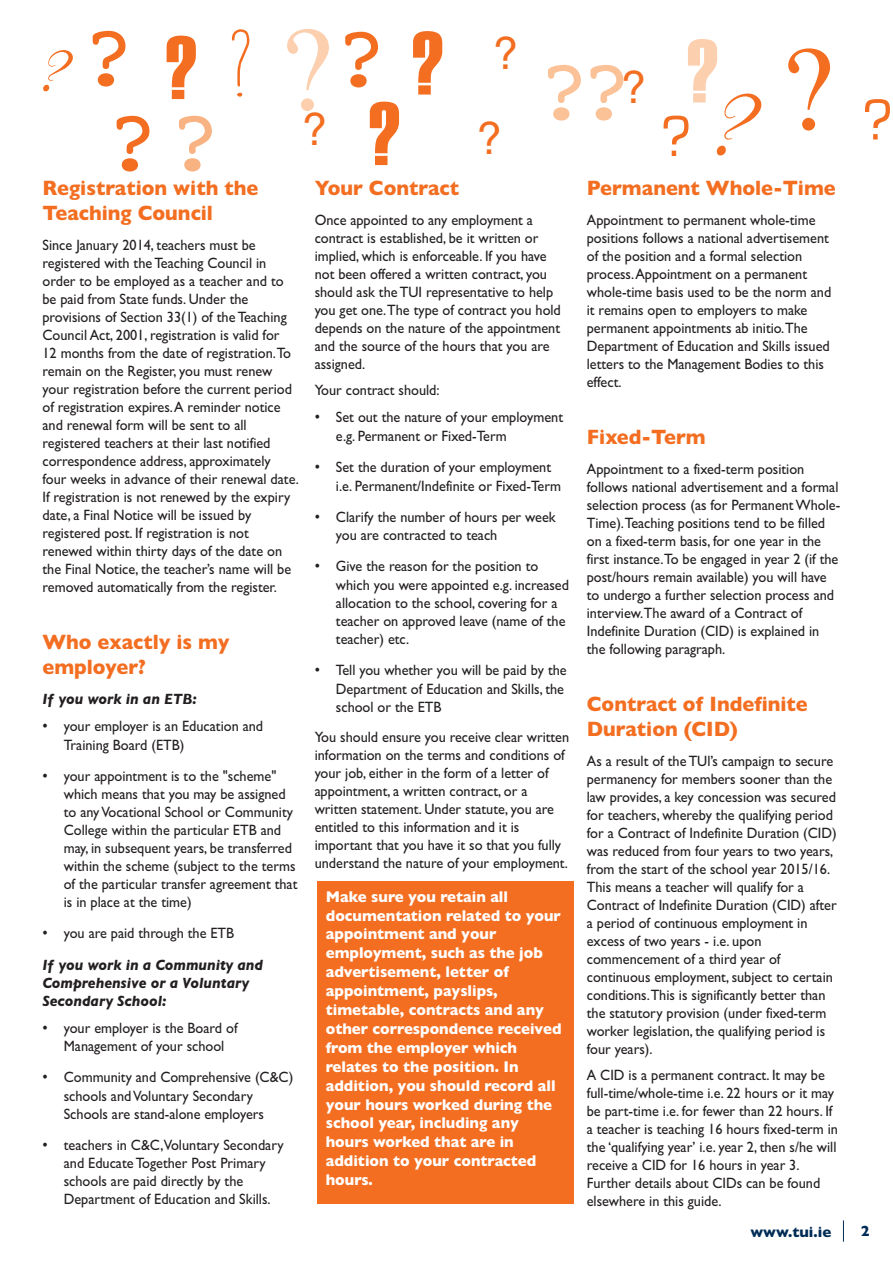
<style>
.page{position:relative;width:893px;height:1263px;background:#fff}
.page>*{position:absolute;margin:0;border:0;box-sizing:border-box;transform-origin:0 0}
.t1{font:120px "Times";color:#fccfae}
.t2{font:90px "Courier";color:#f36e21}
.t3{font:90px "Courier";color:#fbc197}
.t4{font:90px "Haettenschweiler";color:#f36e21}
.t5{font:75px "Frente H1";color:#f36e21}
.t6{font:60px "Eurostile";color:#f36e21}
.t7{font:60px "Chopin Script";color:#f36e21}
.t8{font:45px "Helvetica";color:#f36e21}
.t9{font:700 21px/25.2px "Gill Sans";color:#f36e21;scale:.95 1}
.t10{font:700 15.75px/18.9px "Gill Sans";color:#fff;scale:.95 1}
.t11{font:15px/18px "Gill Sans";color:#231f20;scale:.95 1}
.t12{font:italic 700 15px/31px "Gill Sans";color:#231f20;scale:.95 1}
.t13{font:700 15px "Gill Sans";color:#002c55}
.s1{font-family:"Haettenschweiler"}
.s2{color:#f9b281}
.s3{font-family:"Haettenschweiler";font-size:90px;color:#f36e21}
.s4{font-family:"Chopin Script";font-size:90px}
.s5{font-size:15.75px}
.s6{font-weight:400;font-style:normal;font-size:15.75px}
.s7{font-weight:400;font-style:normal}
</style>
<div class="page">
<svg style="left:843px;top:1220px;width:1px;height:22px"></svg>
<div style="left:317px;top:882px;width:256px;height:322px;background:#f36e21"></div>
<h3 class="t7" style="left:43px;top:35px;width:33px">?</h3>
<h2 class="t2" style="left:82px;top:2px;width:117px">? <span class="s1">?</span></h2>
<h2 class="t2" style="left:106px;top:87px;width:118px">?<span class="s2">?</span></h2>
<h3 class="t5" style="left:230px;top:9px;width:23px">?</h3>
<h1 class="t1" style="left:279px;top:-2px;width:240px">?<sup>?</sup><span class="s3">?</span> <sup>?</sup></h1>
<h2 class="t3" style="left:537px;top:36px;width:183px">??<sup>?</sup> <sup>?</sup></h2>
<h3 class="t8" style="left:476px;top:112px;width:27px">?</h3>
<h3 class="t6" style="left:660px;top:92px;width:234px">?<span class="s4">?</span><sup>?</sup>?</h3>
<h2 class="t4" style="left:368px;top:82px;width:33px">?</h2>
<h3 class="t8" style="left:302px;top:103px;width:27px">?</h3>
<h3 class="t9" style="left:43px;top:175px;width:229px">Registration with the<br>Teaching Council</h3>
<p class="t11" style="left:43px;top:236px;width:271px">Since January 2014, teachers must be registered with the Teaching Council in order to be employed as a teacher and to be paid from State funds. Under the provisions of Section 33(1) of the Teaching Council Act, 2001, registration is valid for<br>12 months from the date of registration.To remain on the Register, you must renew your registration before the current period of registration expires.A reminder notice and renewal form will be sent to all registered teachers at their last notified correspondence address, approximately<br>four weeks in advance of their renewal date.<br>If registration is not renewed by the expiry date, a Final Notice will be issued by registered post. If registration is not renewed within thirty days of the date on the Final Notice, the teacher’s name will be removed automatically from the register.</p>
<h3 class="t9" style="left:43px;top:629px;width:198px">Who exactly is my employer?</h3>
<p class="t12" style="left:43px;top:683px;width:164px">If you work in an ETB:</p>
<p class="t11" style="left:64px;top:717px;width:211px;line-height:18.5px;text-indent:-21px"><span class="s5">•</span> your employer is an Education and<br>Training Board (ETB)</p>
<p class="t11" style="left:64px;top:767px;width:247px;text-indent:-21px"><span class="s5">•</span> your appointment is to the "scheme" which means that you may be assigned to anyVocational School or Community College within the particular ETB and may, in subsequent years, be transferred within the scheme (subject to the terms of the particular transfer agreement that is in place at the time)</p>
<p class="t12" style="left:43px;top:918px;width:234px"><span class="s6">•</span> <span class="s7">you are paid through the ETB<br></span>If you work in a Community and</p>
<p class="t12" style="left:43px;top:973px;width:219px;line-height:18px">Comprehensive or a Voluntary<br>Secondary School:</p>
<p class="t11" style="left:43px;top:1018px;width:207px;line-height:18.5px;text-align:center"><span class="s5">•</span> your employer is the Board of<br>Management of your school</p>
<p class="t11" style="left:64px;top:1068px;width:243px;text-indent:-21px"><span class="s5">•</span> Community and Comprehensive (C&amp;C) schools andVoluntary Secondary<br>Schools are stand-alone employers</p>
<p class="t11" style="left:64px;top:1136px;width:233px;text-indent:-21px"><span class="s5">•</span> teachers in C&amp;C,Voluntary Secondary and Educate Together Post Primary schools are paid directly by the Department of Education and Skills.</p>
<h3 class="t9" style="left:315px;top:175px;width:153px">Your Contract</h3>
<p class="t11" style="left:315px;top:211px;width:261px">Once appointed to any employment a contract is established, be it written or implied, which is enforceable. If you have not been offered a written contract, you should ask the TUI representative to help you get one.The type of contract you hold depends on the nature of the appointment and the source of the hours that you are assigned.</p>
<p class="t11" style="left:315px;top:381px;width:133px">Your contract should:</p>
<p class="t11" style="left:336px;top:408px;width:241px;line-height:18.5px;text-indent:-21px"><span class="s5">•</span> Set out the nature of your employment e.g. Permanent or Fixed-Term</p>
<p class="t11" style="left:336px;top:458px;width:238px;line-height:18.5px;text-indent:-21px"><span class="s5">•</span> Set the duration of your employment i.e. Permanent/Indefinite or Fixed-Term</p>
<p class="t11" style="left:336px;top:507px;width:233px;line-height:18.5px;text-indent:-21px"><span class="s5">•</span> Clarify the number of hours per week you are contracted to teach</p>
<p class="t11" style="left:336px;top:557px;width:247px;text-indent:-21px"><span class="s5">•</span> Give the reason for the position to which you were appointed e.g. increased allocation to the school, covering for a teacher on approved leave (name of the teacher) etc.</p>
<p class="t11" style="left:336px;top:661px;width:244px;text-indent:-21px"><span class="s5">•</span> Tell you whether you will be paid by the<br>Department of Education and Skills, the school or the ETB</p>
<p class="t11" style="left:315px;top:728px;width:269px">You should ensure you receive clear written information on the terms and conditions of your job, either in the form of a letter of appointment, a written contract, or a written statement. Under statute, you are entitled to this information and it is important that you have it so that you fully understand the nature of your employment.</p>
<p class="t10" style="left:326px;top:887px;width:250px">Make sure you retain all documentation related to your appointment and your employment, such as the job advertisement, letter of appointment, payslips, timetable, contracts and any other correspondence received from the employer which relates to the position. In addition, you should record all your hours worked during the school year, including any hours worked that are in addition to your contracted hours.</p>
<h3 class="t9" style="left:587px;top:175px;width:263px">Permanent Whole-Time</h3>
<p class="t11" style="left:587px;top:211px;width:259px">Appointment to permanent whole-time positions follows a national advertisement of the position and a formal selection process.Appointment on a permanent whole-time basis used to be the norm and it remains open to employers to make permanent appointments ab initio.The Department of Education and Skills issued letters to the Management Bodies to this effect.</p>
<h3 class="t9" style="left:587px;top:424px;width:127px">Fixed-Term</h3>
<p class="t11" style="left:587px;top:459px;width:268px">Appointment to a fixed-term position follows national advertisement and a formal selection process (as for PermanentWhole-Time).Teaching positions tend to be filled on a fixed-term basis, for one year in the first instance.To be engaged in year 2 (if the post/hours remain available) you will have to undergo a further selection process and interview.The award of a Contract of Indefinite Duration (CID) is explained in the following paragraph.</p>
<h3 class="t9" style="left:587px;top:691px;width:234px">Contract of Indefinite<br>Duration (CID)</h3>
<p class="t11" style="left:587px;top:751px;width:265px">As a result of the TUl’s campaign to secure permanency for members sooner than the law provides, a key concession was secured for teachers, whereby the qualifying period for a Contract of Indefinite Duration (CID) was reduced from four years to two years, from the start of the school year 2015/16.<br>This means a teacher will qualify for a Contract of Indefinite Duration (CID) after a period of continuous employment in excess of two years - i.e. upon commencement of a third year of continuous employment, subject to certain conditions.This is significantly better than the statutory provision (under fixed-term worker legislation, the qualifying period is four years).</p>
<p class="t11" style="left:587px;top:1066px;width:266px">A CID is a permanent contract. It may be full-time/whole-time i.e. 22 hours or it may be part-time i.e. for fewer than 22 hours. If a teacher is teaching 16 hours fixed-term in the ‘qualifying year’ i.e. year 2, then s/he will receive a CID for 16 hours in year 3.<br>Further details about CIDs can be found elsewhere in this guide.</p>
<p class="t13" style="left:750px;top:1223px;width:82px">www.tui.ie</p>
<p class="t13" style="left:861px;top:1222px;width:10px">2</p>
</div>
